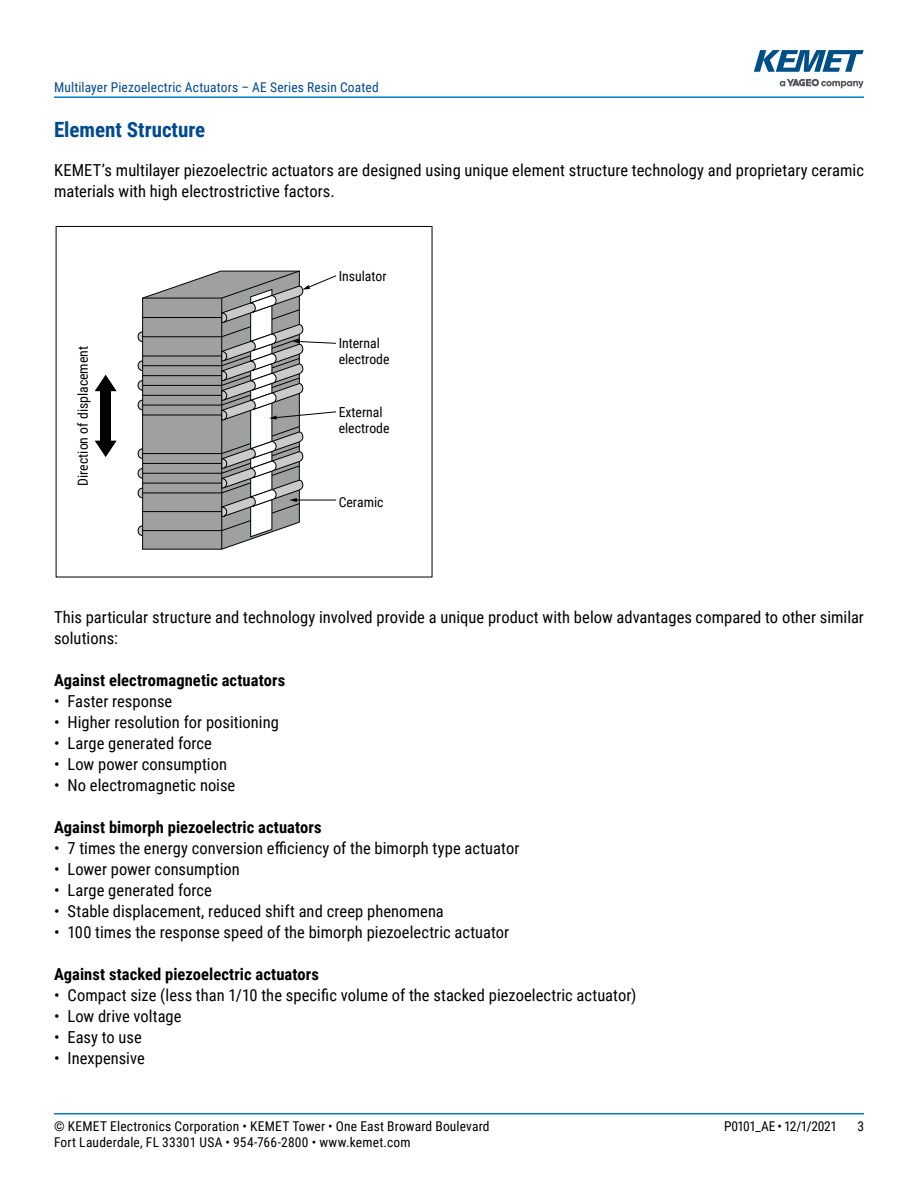
<style>
.page{position:relative;width:918px;height:1188px;background:#fff}
.page>*{position:absolute;margin:0;border:0;box-sizing:border-box;transform-origin:0 0}
.t1{font:700 21px "Roboto Condensed";color:#004990}
.t2{font:16.5px/21px "Roboto Condensed";letter-spacing:.005em;color:#000}
.t3{font:700 16.5px "Roboto Condensed";letter-spacing:.005em;color:#000}
.t4{font:13.8px/16.5px "Roboto Condensed";color:#010101}
.t5{font:13.5px "Roboto Condensed";letter-spacing:.015em;color:#000}
.t6{font:13.5px "Roboto Condensed";letter-spacing:.01em;color:#004990}
.t7{font:13.5px "Roboto Condensed";letter-spacing:-.035em;color:#000}
</style>
<div class="page">
<hr style="left:54px;top:1113px;width:810px;height:2px;background:#007dc3">
<hr style="left:54px;top:96px;width:810px;height:2px;background:#007dc3">
<svg style="left:780px;top:79px;width:84px;height:9px"></svg>
<svg style="left:754px;top:50px;width:110px;height:22px"></svg>
<svg style="left:137px;top:270px;width:200px;height:279px"></svg>
<div style="left:100px;top:387px;width:11px;height:58px;background:#010101"></div>
<svg style="left:95px;top:375px;width:22px;height:16px"></svg>
<svg style="left:95px;top:441px;width:22px;height:16px"></svg>
<p class="t6" style="left:54px;top:78px;width:326px">Multilayer Piezoelectric Actuators – AE Series Resin Coated</p>
<p class="t1" style="left:54px;top:115px;width:153px">Element Structure</p>
<p class="t2" style="left:54px;top:159px;width:812px">KEMET’s multilayer piezoelectric actuators are designed using unique element structure technology and proprietary ceramic materials with high electrostrictive factors.</p>
<p class="t4" style="left:74px;top:486px;width:141px;rotate:-90deg">Direction of displacement</p>
<p class="t4" style="left:339px;top:267px;width:49px">Insulator</p>
<p class="t4" style="left:339px;top:334px;width:52px">Internal electrode</p>
<p class="t4" style="left:339px;top:403px;width:52px">External electrode</p>
<p class="t4" style="left:339px;top:493px;width:46px">Ceramic</p>
<p class="t2" style="left:54px;top:606px;width:812px">This particular structure and technology involved provide a unique product with below advantages compared to other similar solutions:</p>
<p class="t3" style="left:54px;top:669px;width:233px">Against electromagnetic actuators</p>
<p class="t2" style="left:54px;top:690px;width:120px">• Faster response</p>
<p class="t2" style="left:54px;top:711px;width:226px">• Higher resolution for positioning</p>
<p class="t2" style="left:54px;top:732px;width:160px">• Large generated force</p>
<p class="t2" style="left:54px;top:753px;width:175px">• Low power consumption</p>
<p class="t2" style="left:54px;top:774px;width:183px">• No electromagnetic noise</p>
<p class="t3" style="left:54px;top:816px;width:269px">Against bimorph piezoelectric actuators</p>
<p class="t2" style="left:54px;top:837px;width:467px">• 7 times the energy conversion efficiency of the bimorph type actuator</p>
<p class="t2" style="left:54px;top:858px;width:187px">• Lower power consumption</p>
<p class="t2" style="left:54px;top:879px;width:160px">• Large generated force</p>
<p class="t2" style="left:54px;top:900px;width:391px">• Stable displacement, reduced shift and creep phenomena</p>
<p class="t2" style="left:54px;top:921px;width:457px">• 100 times the response speed of the bimorph piezoelectric actuator</p>
<p class="t3" style="left:54px;top:963px;width:266px">Against stacked piezoelectric actuators</p>
<p class="t2" style="left:54px;top:984px;width:584px">• Compact size (less than 1/10 the specific volume of the stacked piezoelectric actuator)</p>
<p class="t2" style="left:54px;top:1005px;width:129px">• Low drive voltage</p>
<p class="t2" style="left:54px;top:1026px;width:89px">• Easy to use</p>
<p class="t2" style="left:54px;top:1047px;width:92px">• Inexpensive</p>
<p class="t5" style="left:54px;top:1116px;width:437px">© KEMET Electronics Corporation • KEMET Tower • One East Broward Boulevard</p>
<p class="t7" style="left:724px;top:1116px;width:114px">P0101_AE • 12/1/2021</p>
<p class="t5" style="left:857px;top:1116px;width:8px">3</p>
<p class="t5" style="left:54px;top:1133px;width:358px">Fort Lauderdale, FL 33301 USA • 954-766-2800 • www.kemet.com</p>
</div>
